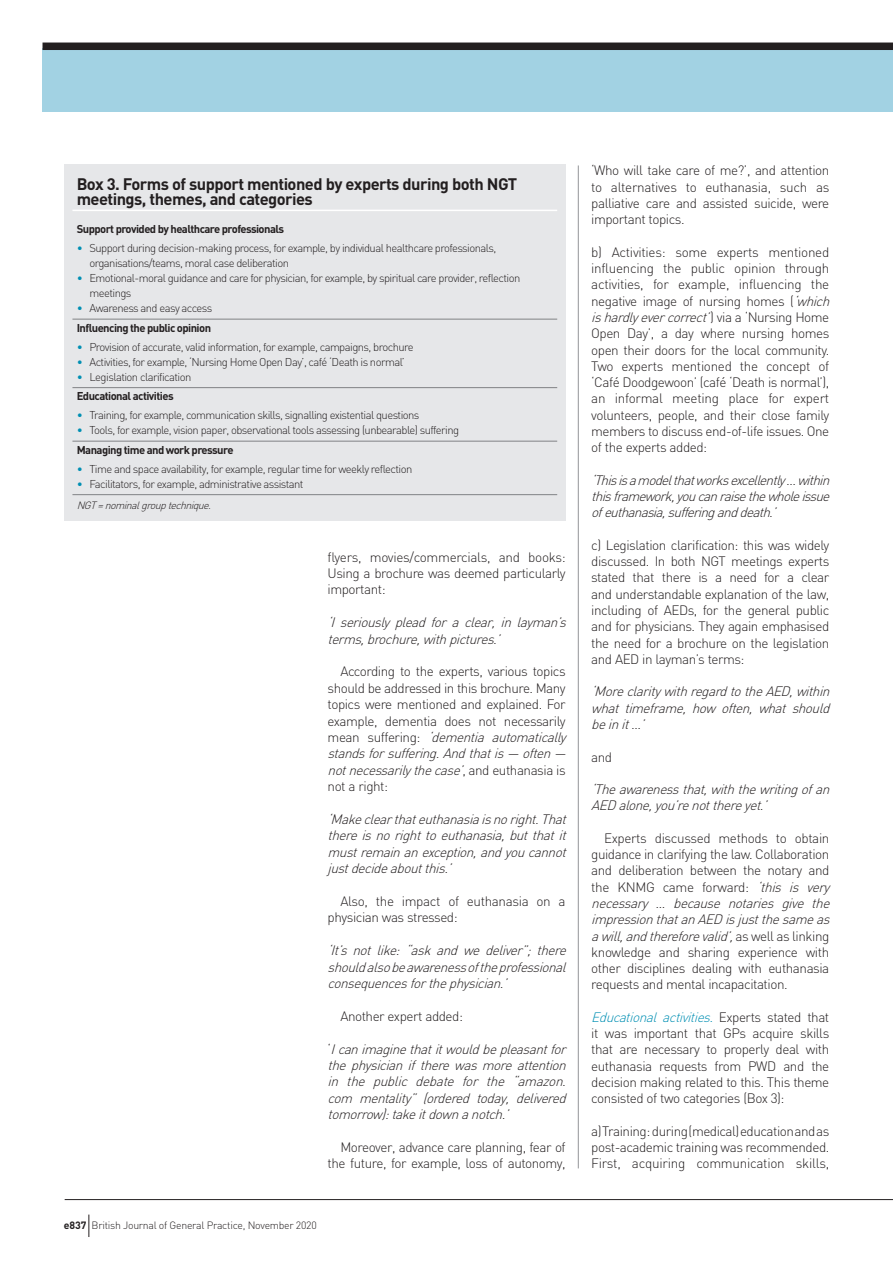
<style>
.page{position:relative;width:893px;height:1263px;background:#fff}
.page>*{position:absolute;margin:0;border:0;box-sizing:border-box;transform-origin:0 0}
.t1{font:700 16.5px/15px "DIN";letter-spacing:-.035em;color:#231f20}
.t2{font:300 13.5px/16.4px "DIN";letter-spacing:-.035em;color:#231f20;text-align:justify}
.t3{font:italic 300 13.5px/16.4px "DIN";color:#231f20;text-align:justify}
.t4{font:300 11.25px/15px "DIN";letter-spacing:-.05em;color:#231f20}
.t5{font:700 11.25px/19.2px "DIN";letter-spacing:-.05em;color:#231f20}
.t6{font:300 10.5px "DIN";letter-spacing:-.025em;color:#231f20}
.t7{font:italic 300 10.5px "DIN";color:#231f20}
.s1{color:#008fb3}
.s2{font-weight:300;color:#008fb3}
.s3{font-weight:300}
.s4{font-weight:700}
.s5{font-style:italic}
.s6{font-style:normal}
.s7{font-style:italic;color:#008fb3}
</style>
<div class="page">
<div style="left:43px;top:48px;width:850px;height:64px;background:#a2d2e3"></div>
<div style="left:43px;top:43px;width:850px;height:7px;background:#231f20"></div>
<hr style="left:578px;top:165px;width:1px;height:1003px;background:#939598">
<div style="left:64px;top:165px;width:502px;height:356px;background:#e6e7e9"></div>
<hr style="left:72px;top:210px;width:485px;height:1px;background:#fff">
<hr style="left:72px;top:319px;width:485px;height:1px;background:#808285">
<hr style="left:72px;top:387px;width:485px;height:1px;background:#808285">
<hr style="left:72px;top:441px;width:485px;height:1px;background:#808285">
<hr style="left:72px;top:494px;width:485px;height:1px;background:#808285">
<svg style="left:88px;top:1214px;width:1px;height:23px"></svg>
<hr style="left:65px;top:1199px;width:828px;height:1px;background:#231f20">
<p class="t1" style="left:77px;top:176px;width:442px">Box 3. Forms of support mentioned by experts during both NGT meetings, themes, and categories</p>
<p class="t5" style="left:77px;top:219px;width:209px">Support provided by healthcare professionals</p>
<p class="t4" style="left:89px;top:241px;width:408px;text-indent:-13px"><span class="s1">•</span> Support during decision-making process, for example, by individual healthcare professionals, organisations/teams, moral case deliberation</p>
<p class="t4" style="left:89px;top:271px;width:432px;text-indent:-13px"><span class="s1">•</span> Emotional-moral guidance and care for physician, for example, by spiritual care provider, reflection meetings</p>
<p class="t5" style="left:77px;top:298px;width:137px"><span class="s2">•</span> <span class="s3">Awareness and easy access<br></span>Influencing the public opinion</p>
<p class="t4" style="left:77px;top:339px;width:338px"><span class="s1">•</span> Provision of accurate, valid information, for example, campaigns, brochure</p>
<p class="t4" style="left:77px;top:354px;width:329px"><span class="s1">•</span> Activities, for example, ‘Nursing Home Open Day’, café ‘Death is normal’</p>
<p class="t4" style="left:77px;top:367px;width:116px;line-height:19.2px"><span class="s1">•</span> Legislation clarification<br><span class="s4">Educational activities</span></p>
<p class="t4" style="left:77px;top:408px;width:344px"><span class="s1">•</span> Training, for example, communication skills, signalling existential questions</p>
<p class="t4" style="left:77px;top:421px;width:384px;line-height:19.2px"><span class="s1">•</span> Tools, for example, vision paper, observational tools assessing (unbearable) suffering<br><span class="s4">Managing time and work pressure</span></p>
<p class="t4" style="left:77px;top:461px;width:337px"><span class="s1">•</span> Time and space availability, for example, regular time for weekly reflection</p>
<p class="t4" style="left:77px;top:476px;width:228px"><span class="s1">•</span> Facilitators, for example, administrative assistant</p>
<p class="t7" style="left:77px;top:498px;width:139px">NGT=nominalgrouptechnique.</p>
<p class="t2" style="left:328px;top:548px;width:240px">flyers, movies/commercials, and books:<br>Using a brochure was deemed particularly important:</p>
<p class="t3" style="left:328px;top:614px;width:244px">‘I seriously plead for a clear, in layman’s terms,brochure,withpictures.’</p>
<p class="t2" style="left:328px;top:663px;width:244px;text-align:left;text-indent:13px">According to the experts, various topics should be addressed in this brochure. Many topics were mentioned and explained. For example, dementia does not necessarily m e a n s u f f e r i n g : <span class="s5">‘dementia automatically standsforsuffering.Andthatis— often— notnecessarilythecase’</span>, a n d e u t h a n a s i a i s not a right:</p>
<p class="t3" style="left:328px;top:811px;width:244px">‘Makeclearthateuthanasiaisnoright.That thereisnorighttoeuthanasia,butthatit mustremainanexception,andyoucannot justdecideaboutthis.’</p>
<p class="t2" style="left:328px;top:893px;width:240px;text-indent:13px">Also, the impact of euthanasia on a physician was stressed:</p>
<p class="t3" style="left:328px;top:942px;width:244px">‘It’s not like: “ask and we deliver”; there shouldalsobeawarenessoftheprofessional consequencesforthephysician.’</p>
<p class="t2" style="left:340px;top:1007px;width:124px">Another expert added:</p>
<p class="t3" style="left:328px;top:1040px;width:244px"><span class="s6">‘</span> Icanimaginethatitwouldbepleasantfor the physician if there was more attention in the public debate for the “amazon. com mentality” (ordered today, delivered tomorrow):takeitdownanotch.’</p>
<p class="t2" style="left:328px;top:1139px;width:240px;text-align:right">Moreover, advance care planning, fear of the future, for example, loss of autonomy,</p>
<p class="t6" style="left:64px;top:1219px;width:254px"><span class="s4">e837</span> British Journal of General Practice, November 2020</p>
<p class="t2" style="left:591px;top:162px;width:240px">‘Who will take care of me?’, and attention to alternatives to euthanasia, such as palliative care and assisted suicide, were important topics.</p>
<p class="t2" style="left:591px;top:244px;width:244px;text-align:left">b) Activities: some experts mentioned influencing the public opinion through activities, for example, influencing the negative image of nursing homes (<span class="s5">‘which ishardlyevercorrect’</span>) v i a a ‘ N u rs i n g H o m e Open Day’, a day where nursing homes open their doors for the local community.<br>Two experts mentioned the concept of ‘Café Doodgewoon’ (café ‘Death is normal’), an informal meeting place for expert volunteers, people, and their close family members to discuss end-of-life issues. One of the experts added:</p>
<p class="t3" style="left:591px;top:472px;width:244px">‘Thisisamodelthatworksexcellently…within thisframework,youcanraisethewholeissue ofeuthanasia,sufferinganddeath.’</p>
<p class="t2" style="left:591px;top:537px;width:240px">c) Legislation clarification: this was widely discussed. In both NGT meetings experts stated that there is a need for a clear and understandable explanation of the law, including of AEDs, for the general public and for physicians. They again emphasised the need for a brochure on the legislation and AED in layman’s terms:</p>
<p class="t3" style="left:591px;top:683px;width:244px">‘MoreclaritywithregardtotheAED,within what timeframe, how often, what should beinit…’</p>
<p class="t2" style="left:591px;top:748px;width:22px">and</p>
<p class="t3" style="left:591px;top:781px;width:244px">‘Theawarenessthat,withthewritingofan<br>AEDalone,you’renotthereyet.’</p>
<p class="t2" style="left:591px;top:830px;width:244px;text-align:left;text-indent:13px">Experts discussed methods to obtain guidance in clarifying the law. Collaboration and deliberation between the notary and the KNMG came forward: <span class="s5">‘this is very necessary … because notaries give the impressionthatanAEDisjustthesameas awill,andthereforevalid’,</span>a s w e l l a s l i n k i n g knowledge and sharing experience with other disciplines dealing with euthanasia requests and mental incapacitation.</p>
<p class="t2" style="left:591px;top:1009px;width:240px"><span class="s7">Educational activities.</span> E x p e rt s s t a t e d t h a t it was important that GPs acquire skills that are necessary to properly deal with euthanasia requests from PWD and the decision making related to this. This theme consisted of two categories (Box 3):</p>
<p class="t2" style="left:591px;top:1123px;width:240px">a) Training: during (medical) education and as post-academic training was recommended.<br>First, acquiring communication skills,</p>
</div>
